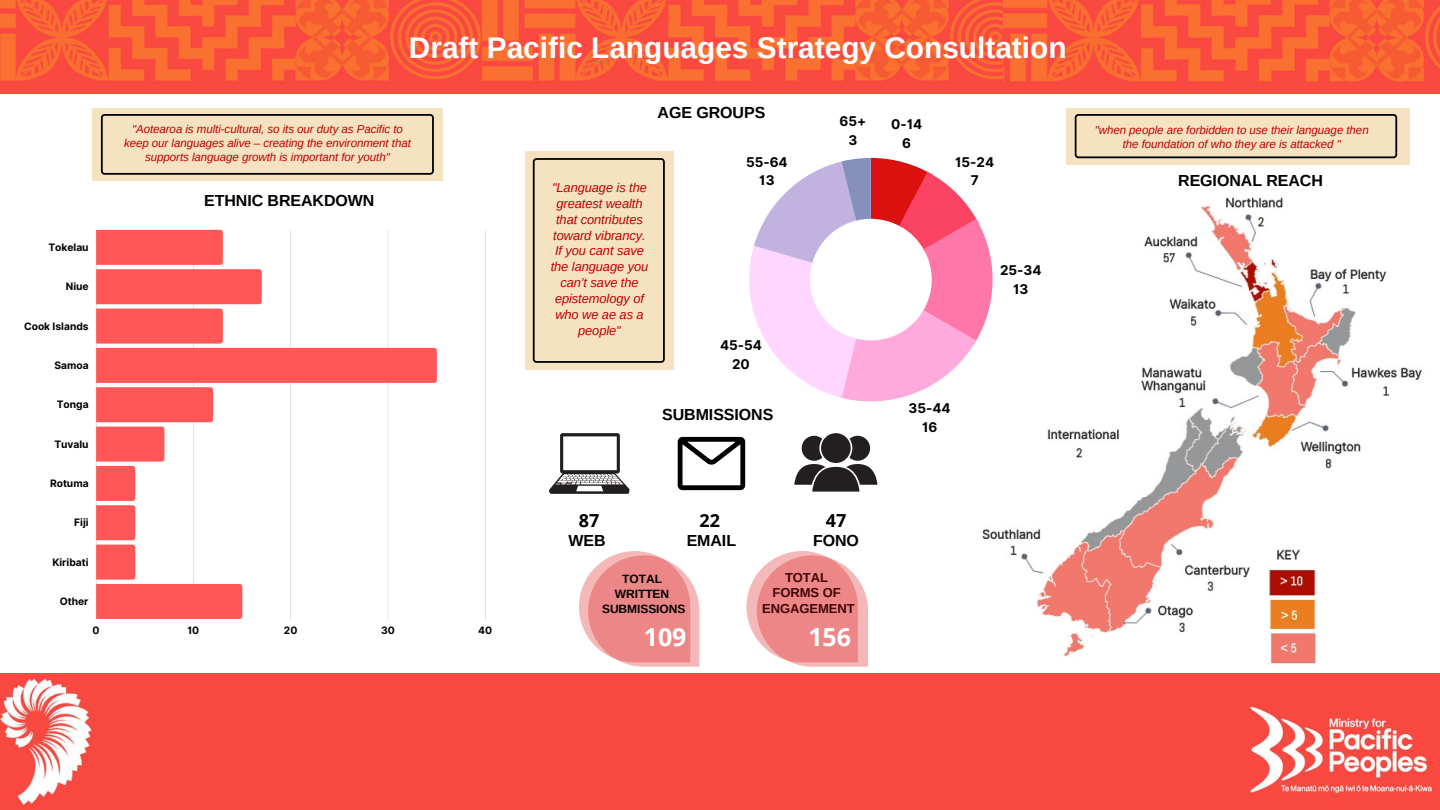
<style>
.page{position:relative;width:1440px;height:810px;background:#fff}
.page>*{position:absolute;margin:0;border:0;box-sizing:border-box;transform-origin:0 0}
.t1{font:700 29.8px "Arimo";color:#fff}
.t2{font:700 25px "Open Sans";color:#fff}
.t3{font:700 18px "Open Sans";color:#000}
.t4{font:700 16px "Arimo";letter-spacing:-.005em;color:#000}
.t5{font:700 13.5px "Inter";color:#000}
.t6{font:700 13px "Arimo";letter-spacing:-.005em;color:#000}
.t7{font:italic 12.8px/15.9px "Arimo";letter-spacing:-.005em;color:#bf0000;text-align:center}
.t8{font:700 12px "Arimo";letter-spacing:-.005em;color:#000}
.t9{font:italic 11.5px/14.2px "Arimo";letter-spacing:-.005em;color:#bf0000;text-align:center}
.t10{font:700 10.2px "Inter";color:#000}
</style>
<div class="page">
<img style="left:982px;top:197px;width:440px;height:467px">
<img style="left:0;top:0;width:1003px;height:94px">
<img style="left:1003px;top:0;width:437px;height:94px">
<img style="left:1064px;top:673px;width:376px;height:137px">
<div style="left:902px;top:673px;width:162px;height:137px;background:#fa4941"></div>
<div style="left:740px;top:673px;width:162px;height:137px;background:#fa4941"></div>
<div style="left:579px;top:673px;width:161px;height:137px;background:#fa4941"></div>
<div style="left:474px;top:673px;width:105px;height:137px;background:#fa4941"></div>
<img style="left:0;top:673px;width:474px;height:137px">
<svg style="left:749px;top:158px;width:244px;height:243px"></svg>
<hr style="left:485px;top:230px;width:1px;height:389px;background:#000">
<svg style="left:96px;top:230px;width:341px;height:389px"></svg>
<svg style="left:794px;top:436px;width:83px;height:56px"></svg>
<div style="left:821px;top:433px;width:30px;height:30px;background:#231f20;border-radius:50%"></div>
<svg style="left:678px;top:437px;width:67px;height:53px"></svg>
<svg style="left:549px;top:433px;width:81px;height:61px"></svg>
<svg style="left:579px;top:551px;width:120px;height:116px"></svg>
<div style="left:213px;top:673px;width:163px;height:137px;background:#fa4941"></div>
<div style="left:93px;top:109px;width:350px;height:72px;background:#f4e2c0"></div>
<div style="left:525px;top:151px;width:149px;height:219px;background:#f4e2c0"></div>
<div style="left:1067px;top:109px;width:343px;height:56px;background:#f4e2c0"></div>
<svg style="left:746px;top:551px;width:122px;height:116px"></svg>
<svg style="left:101px;top:114px;width:333px;height:61px"></svg>
<svg style="left:533px;top:158px;width:132px;height:205px"></svg>
<svg style="left:1075px;top:114px;width:322px;height:44px"></svg>
<p class="t10" style="left:48px;top:241px;width:42px">Tokelau</p>
<p class="t10" style="left:66px;top:281px;width:24px">Niue</p>
<p class="t10" style="left:24px;top:320px;width:66px">Cook Islands</p>
<p class="t10" style="left:54px;top:359px;width:36px">Samoa</p>
<p class="t10" style="left:57px;top:399px;width:33px">Tonga</p>
<p class="t10" style="left:54px;top:438px;width:36px">Tuvalu</p>
<p class="t10" style="left:50px;top:477px;width:40px">Rotuma</p>
<p class="t10" style="left:74px;top:517px;width:16px">Fiji</p>
<p class="t10" style="left:52px;top:556px;width:38px">Kiribati</p>
<p class="t10" style="left:60px;top:595px;width:30px">Other</p>
<p class="t1" style="left:409px;top:31px;width:659px">Draft Pacific Languages Strategy Consultation</p>
<p class="t9" style="left:124px;top:122px;width:288px">"Aotearoa is multi-cultural, so its our duty as Pacific to keep our languages alive – creating the environment that supports language growth is important for youth"</p>
<p class="t4" style="left:204px;top:191px;width:172px">ETHNIC BREAKDOWN</p>
<p class="t4" style="left:658px;top:104px;width:109px">AGE GROUPS</p>
<p class="t7" style="left:551px;top:180px;width:99px">"Language is the greatest wealth that contributes toward vibrancy.<br>If you cant save the language you can’t save the epistemology of who we ae as a people"</p>
<p class="t5" style="left:746px;top:154px;width:43px">55-64</p>
<p class="t5" style="left:759px;top:172px;width:17px">13</p>
<p class="t5" style="left:720px;top:337px;width:43px">45-54</p>
<p class="t5" style="left:732px;top:356px;width:19px">20</p>
<p class="t4" style="left:662px;top:406px;width:113px">SUBMISSIONS</p>
<p class="t5" style="left:839px;top:113px;width:28px">65+</p>
<p class="t5" style="left:848px;top:132px;width:10px">3</p>
<p class="t5" style="left:891px;top:116px;width:33px">0-14</p>
<p class="t5" style="left:902px;top:135px;width:10px">6</p>
<p class="t5" style="left:955px;top:154px;width:40px">15-24</p>
<p class="t5" style="left:971px;top:172px;width:9px">7</p>
<p class="t5" style="left:1000px;top:262px;width:43px">25-34</p>
<p class="t5" style="left:1013px;top:281px;width:17px">13</p>
<p class="t5" style="left:909px;top:400px;width:44px">35-44</p>
<p class="t5" style="left:922px;top:419px;width:17px">16</p>
<p class="t3" style="left:579px;top:508px;width:22px">87</p>
<p class="t3" style="left:699px;top:508px;width:22px">22</p>
<p class="t3" style="left:826px;top:508px;width:22px">47</p>
<p class="t4" style="left:568px;top:532px;width:39px">WEB</p>
<p class="t4" style="left:687px;top:532px;width:51px">EMAIL</p>
<p class="t4" style="left:813px;top:532px;width:47px">FONO</p>
<p class="t8" style="left:622px;top:572px;width:41px">TOTAL</p>
<p class="t8" style="left:615px;top:587px;width:56px">WRITTEN</p>
<p class="t8" style="left:602px;top:602px;width:85px">SUBMISSIONS</p>
<p class="t6" style="left:785px;top:570px;width:45px">TOTAL</p>
<p class="t6" style="left:773px;top:586px;width:70px">FORMS OF</p>
<p class="t6" style="left:762px;top:601px;width:94px">ENGAGEMENT</p>
<p class="t10" style="left:93px;top:624px;width:9px">0</p>
<p class="t10" style="left:187px;top:624px;width:13px">10</p>
<p class="t10" style="left:284px;top:624px;width:15px">20</p>
<p class="t10" style="left:381px;top:624px;width:15px">30</p>
<p class="t10" style="left:478px;top:624px;width:15px">40</p>
<p class="t2" style="left:644px;top:620px;width:44px">109</p>
<p class="t2" style="left:808px;top:620px;width:44px">156</p>
<p class="t9" style="left:1095px;top:123px;width:275px">"when people are forbidden to use their language then the foundation of who they are is attacked "</p>
<p class="t4" style="left:1178px;top:172px;width:146px">REGIONAL REACH</p>
</div>
